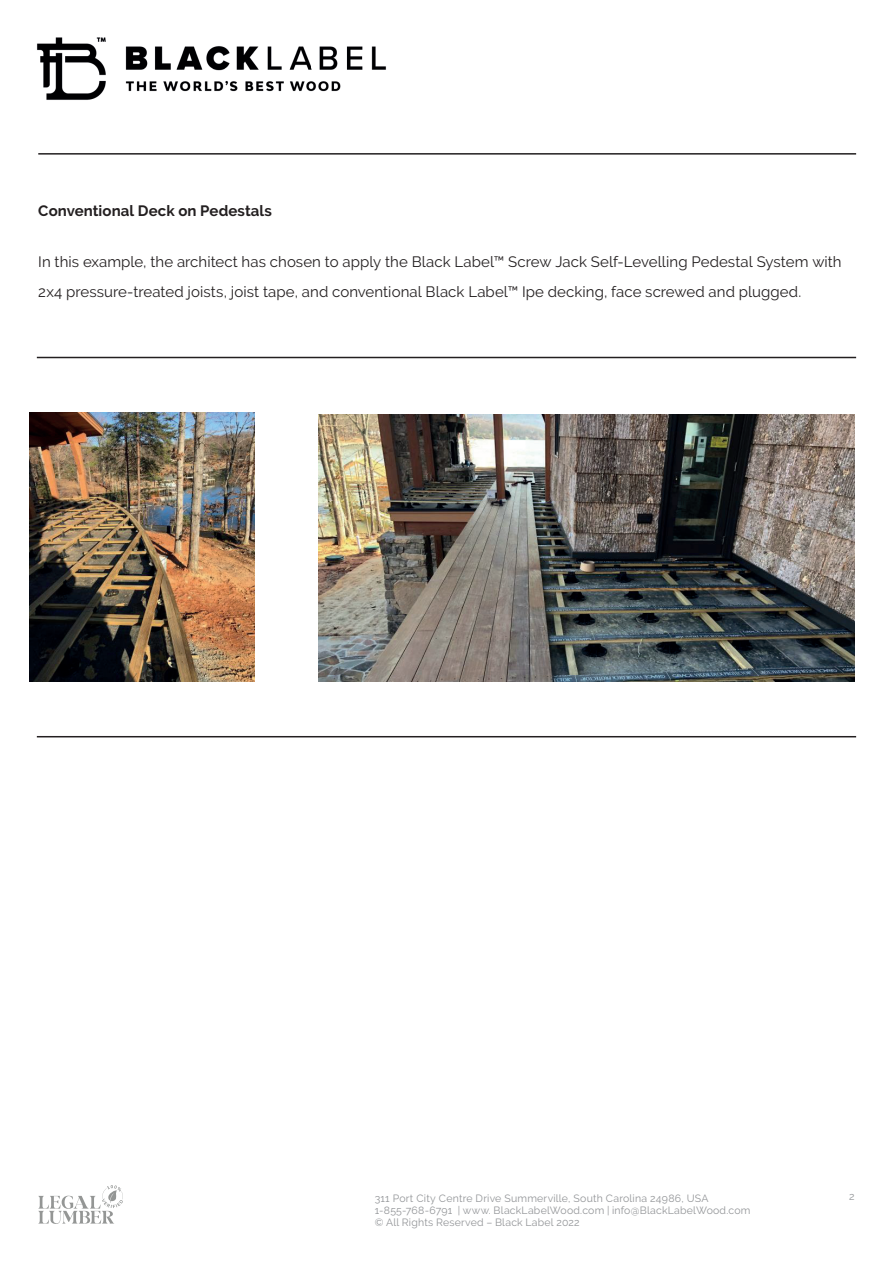
<style>
.page{position:relative;width:893px;height:1263px;background:#fff}
.page>*{position:absolute;margin:0;border:0;box-sizing:border-box;transform-origin:0 0}
.t1{font:15px/30px "Raleway";letter-spacing:.005em;color:#231f20}
.t2{font:700 15px "Raleway";letter-spacing:.005em;color:#231f20}
.t3{font:10.5px/12px "Raleway";letter-spacing:.02em;color:#939598}
</style>
<div class="page">
<hr style="left:38px;top:153px;width:818px;height:2px;background:#231f20">
<img style="left:37px;top:37px;width:349px;height:63px">
<svg style="left:38px;top:1185px;width:85px;height:39px"></svg>
<hr style="left:37px;top:357px;width:819px;height:1px;background:#231f20">
<hr style="left:37px;top:736px;width:819px;height:1px;background:#231f20">
<img style="left:30px;top:413px;width:225px;height:268px">
<img style="left:318px;top:415px;width:537px;height:266px">
<p class="t2" style="left:38px;top:202px;width:235px">Conventional Deck on Pedestals</p>
<p class="t1" style="left:38px;top:247px;width:805px">In this example, the architect has chosen to apply the Black Label™ Screw Jack Self-Levelling Pedestal System with<br>2x4 pressure-treated joists, joist tape, and conventional Black Label™ Ipe decking, face screwed and plugged.</p>
<p class="t3" style="left:375px;top:1192px;width:335px">311 Port City Centre Drive Summerville, South Carolina 24986, USA</p>
<p class="t3" style="left:849px;top:1190px;width:7px">2</p>
<p class="t3" style="left:375px;top:1204px;width:377px">1-855-768-6791 | www. BlackLabelWood.com | info@BlackLabelWood.com © All Rights Reserved – Black Label 2022</p>
</div>
